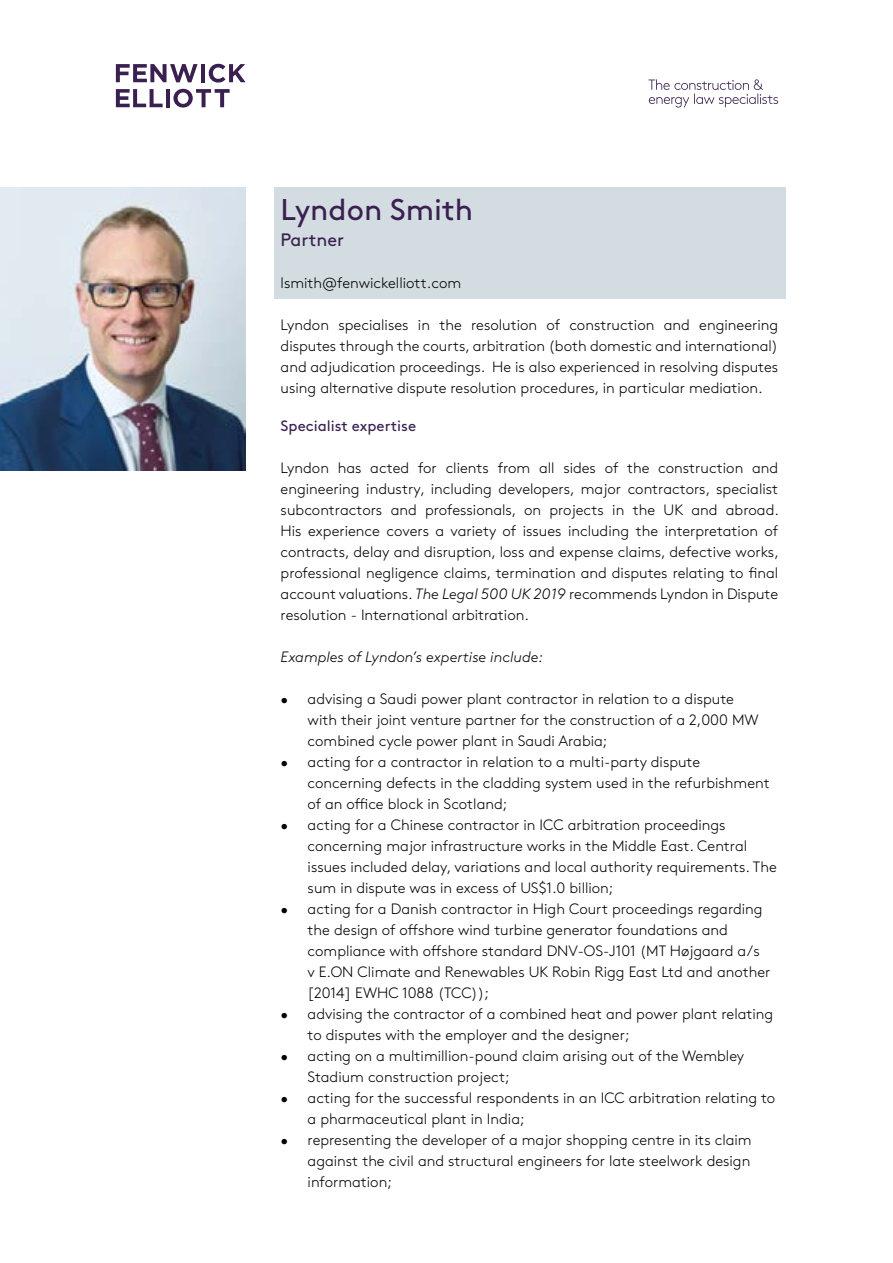
<style>
.page{position:relative;width:893px;height:1263px;background:#fff}
.page>*{position:absolute;margin:0;border:0;box-sizing:border-box;transform-origin:0 0}
.t1{font:30px "Brown";color:#3a2050}
.t2{font:18px "Brown";color:#3a2050}
.t3{font:300 15px/21px "Brown";color:#000}
.t4{font:italic 300 15px "Brown";color:#000}
.t5{font:15px "Brown";color:#3a2050}
.s1{font-style:italic}
</style>
<div class="page">
<div style="left:274px;top:187px;width:511px;height:112px;background:#d3dce0"></div>
<svg style="left:648px;top:79px;width:130px;height:29px"></svg>
<svg style="left:116px;top:64px;width:82px;height:18px"></svg>
<hr style="left:201px;top:64px;width:4px;height:18px;background:#3a2050">
<svg style="left:209px;top:64px;width:37px;height:19px"></svg>
<svg style="left:116px;top:89px;width:47px;height:18px"></svg>
<hr style="left:166px;top:89px;width:4px;height:18px;background:#3a2050">
<svg style="left:173px;top:89px;width:57px;height:19px"></svg>
<img style="left:0;top:187px;width:246px;height:283px">
<h1 class="t1" style="left:281px;top:187px;width:194px">Lyndon Smith</h1>
<p class="t2" style="left:281px;top:226px;width:65px">Partner</p>
<p class="t3" style="left:281px;top:271px;width:182px">lsmith@fenwickelliott.com</p>
<p class="t3" style="left:281px;top:313px;width:499px;text-align:justify">Lyndon specialises in the resolution of construction and engineering disputes through the courts, arbitration (both domestic and international) and adjudication proceedings. He is also experienced in resolving disputes using alternative dispute resolution procedures, in particular mediation.</p>
<p class="t5" style="left:281px;top:415px;width:137px">Specialist expertise</p>
<p class="t3" style="left:281px;top:456px;width:500px;text-align:justify">Lyndon has acted for clients from all sides of the construction and engineering industry, including developers, major contractors, specialist subcontractors and professionals, on projects in the UK and abroad.<br>His experience covers a variety of issues including the interpretation of contracts, delay and disruption, loss and expense claims, defective works, professional negligence claims, termination and disputes relating to final account valuations. <span class="s1">The Legal 500 UK 2019</span> recommends Lyndon in Dispute resolution - International arbitration.</p>
<p class="t4" style="left:281px;top:646px;width:264px">Examples of Lyndon’s expertise include:</p>
<p class="t3" style="left:308px;top:687px;width:452px;text-indent:-27px">• advising a Saudi power plant contractor in relation to a dispute with their joint venture partner for the construction of a 2,000 MW combined cycle power plant in Saudi Arabia;</p>
<p class="t3" style="left:308px;top:750px;width:464px;text-indent:-27px">• acting for a contractor in relation to a multi-party dispute concerning defects in the cladding system used in the refurbishment of an office block in Scotland;</p>
<p class="t3" style="left:308px;top:813px;width:471px;text-indent:-27px">• acting for a Chinese contractor in ICC arbitration proceedings concerning major infrastructure works in the Middle East. Central issues included delay, variations and local authority requirements. The sum in dispute was in excess of US$1.0 billion;</p>
<p class="t3" style="left:308px;top:897px;width:464px;text-indent:-27px">• acting for a Danish contractor in High Court proceedings regarding the design of offshore wind turbine generator foundations and compliance with offshore standard DNV-OS-J101 (MT Højgaard a/s v E.ON Climate and Renewables UK Robin Rigg East Ltd and another [2014] EWHC 1088 (TCC));</p>
<p class="t3" style="left:308px;top:1002px;width:467px;text-indent:-27px">• advising the contractor of a combined heat and power plant relating to disputes with the employer and the designer;</p>
<p class="t3" style="left:308px;top:1044px;width:438px;text-indent:-27px">• acting on a multimillion-pound claim arising out of the Wembley<br>Stadium construction project;</p>
<p class="t3" style="left:308px;top:1086px;width:469px;text-indent:-27px">• acting for the successful respondents in an ICC arbitration relating to a pharmaceutical plant in India;</p>
<p class="t3" style="left:308px;top:1128px;width:445px;text-align:justify;text-indent:-27px">• representing the developer of a major shopping centre in its claim against the civil and structural engineers for late steelwork design information;</p>
</div>
